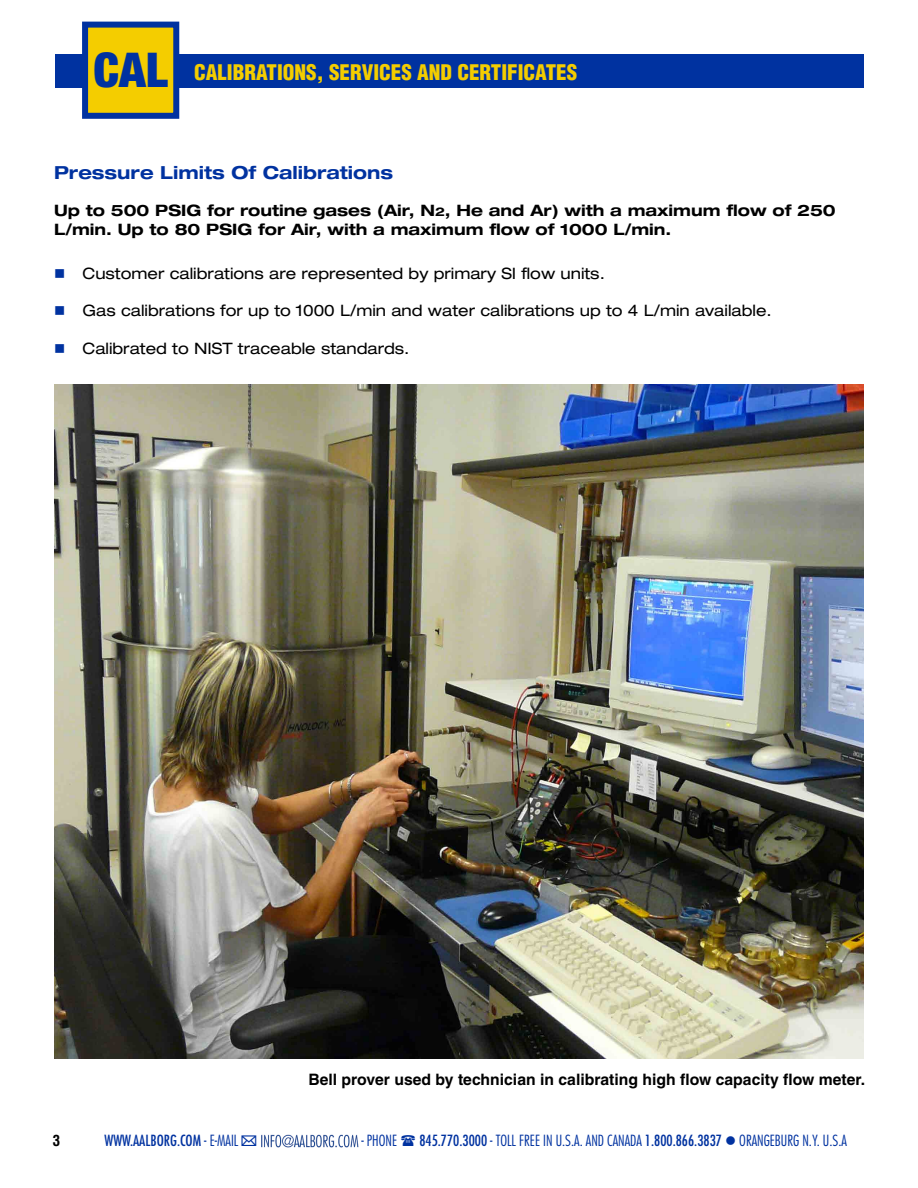
<style>
.page{position:relative;width:918px;height:1188px;background:#fff}
.page>*{position:absolute;margin:0;border:0;box-sizing:border-box;transform-origin:0 0}
.t1{font:900 condensed 48px "Helvetica Neue";color:#0032a0}
.t2{font:900 condensed 21px "Helvetica";color:#f4cd00}
.t3{font:700 expanded 18px "Helvetica Neue";color:#0032a0}
.t4{font:expanded 15.75px "Helvetica Neue";color:#000}
.t5{font:700 expanded 15.75px/18.9px "Helvetica Neue";color:#000}
.t6{font:700 15.75px "Helvetica";color:#000}
.t7{font:300 condensed 15px "Futura";color:#0032a0}
.t8{font:condensed 15px "Futura";color:#0032a0}
.t9{font:700 condensed 15px "Helvetica";color:#000}
.s1{font-size:12px}
.s2{color:#0032a0}
.s3{font-weight:300}
.s4{font-weight:400}
</style>
<div class="page">
<img style="left:261px;top:1134px;width:98px;height:14px">
<img style="left:54px;top:384px;width:809px;height:674px">
<div style="left:56px;top:55px;width:808px;height:33px;background:#0032a0"></div>
<div style="left:85px;top:25px;width:91px;height:91px;background:#f4cd00"></div>
<div style="left:82px;top:22px;width:97px;height:97px;border:6px solid #0032a0"></div>
<h1 class="t1" style="left:93px;top:41px;width:76px">CAL</h1>
<h2 class="t2" style="left:194px;top:59px;width:385px">CALIBRATIONS, SERVICES AND CERTIFICATES</h2>
<p class="t3" style="left:54px;top:161px;width:341px">Pressure Limits Of Calibrations</p>
<p class="t5" style="left:54px;top:201px;width:783px">Up to 500 PSIG for routine gases (Air, N<span class="s1">2</span>, He and Ar) with a maximum flow of 250<br>L/min. Up to 80 PSIG for Air, with a maximum flow of 1000 L/min.</p>
<p class="t4" style="left:54px;top:263px;width:552px"><span class="s2">■</span> Customer calibrations are represented by primary SI flow units.</p>
<p class="t4" style="left:54px;top:301px;width:719px"><span class="s2">■</span> Gas calibrations for up to 1000 L/min and water calibrations up to 4 L/min available.</p>
<p class="t4" style="left:54px;top:339px;width:357px"><span class="s2">■</span> Calibrated to NIST traceable standards.</p>
<p class="t6" style="left:308px;top:1070px;width:558px">Bell prover used by technician in calibrating high flow capacity flow meter.</p>
<p class="t9" style="left:53px;top:1131px;width:9px">3</p>
<p class="t8" style="left:105px;top:1131px;width:135px">WWW.AALBORG.COM <span class="s3">- E-MAIL</span></p>
<p class="t7" style="left:361px;top:1131px;width:37px">- PHONE</p>
<p class="t7" style="left:419px;top:1131px;width:429px"><span class="s4">845.770.3000</span> - TOLL FREE IN U.S.A. AND CANADA <span class="s4">1.800.866.3837</span> ● ORANGEBURG N.Y. U.S.A</p>
</div>
